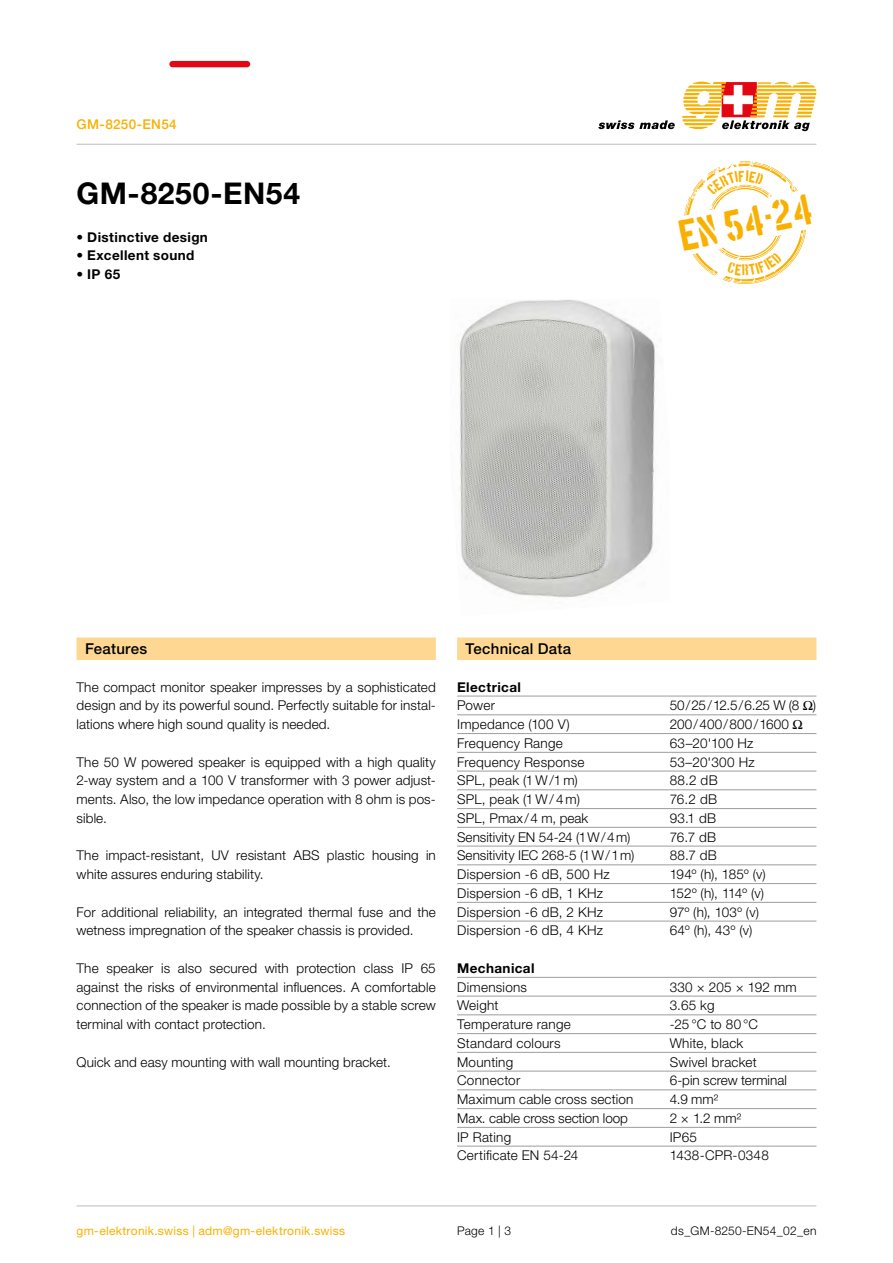
<style>
.page{position:relative;width:893px;height:1263px;background:#fff}
.page>*{position:absolute;margin:0;border:0;box-sizing:border-box;transform-origin:0 0}
.t1{font:34.35px "Boston Traffic";color:#f9b000}
.t2{font:700 30px "Helvetica Neue LT";letter-spacing:.02em;color:#000}
.t3{font:500 15px "Helvetica Neue LT";letter-spacing:.02em;color:#000}
.t4{font:300 13.5px/18.8px "Helvetica Neue LT";letter-spacing:.01em;color:#000;text-align:justify}
.t5{font:700 13.5px "Helvetica Neue LT";letter-spacing:.03em;color:#000}
.t6{font:300 13.5px "Helvetica Neue LT";letter-spacing:-.03em;color:#000}
.t7{font:500 13.5px "Helvetica Neue LT";letter-spacing:.025em;color:#f9b000}
.t8{font:12px "Helvetica Neue LT";letter-spacing:.02em;color:#f9b000}
.t9{font:300 12px "Helvetica Neue LT";letter-spacing:.02em;color:#000}
</style>
<div class="page">
<hr style="left:77px;top:1206px;width:739px;height:1px;background:#bcbcbc">
<svg style="left:682px;top:82px;width:134px;height:49px"></svg>
<svg style="left:598px;top:120px;width:77px;height:9px"></svg>
<hr style="left:77px;top:144px;width:739px;height:1px;background:#bcbcbc">
<img style="left:459px;top:300px;width:196px;height:298px">
<div style="left:169px;top:61px;width:81px;height:6px;background:#e30613;border-radius:3px"></div>
<div style="left:77px;top:637px;width:359px;height:23px;background:#fed892"></div>
<div style="left:457px;top:637px;width:359px;height:23px;background:#fed892"></div>
<hr style="left:457px;top:696px;width:359px;height:1px;background:#9d9d9c">
<hr style="left:457px;top:714px;width:359px;height:1px;background:#9d9d9c">
<hr style="left:457px;top:733px;width:359px;height:1px;background:#9d9d9c">
<hr style="left:457px;top:752px;width:359px;height:1px;background:#9d9d9c">
<hr style="left:457px;top:771px;width:359px;height:1px;background:#9d9d9c">
<hr style="left:457px;top:789px;width:359px;height:1px;background:#9d9d9c">
<hr style="left:457px;top:808px;width:359px;height:1px;background:#9d9d9c">
<hr style="left:457px;top:827px;width:359px;height:1px;background:#9d9d9c">
<hr style="left:457px;top:846px;width:359px;height:1px;background:#9d9d9c">
<hr style="left:457px;top:864px;width:359px;height:1px;background:#9d9d9c">
<hr style="left:457px;top:883px;width:359px;height:1px;background:#9d9d9c">
<hr style="left:457px;top:902px;width:359px;height:1px;background:#9d9d9c">
<hr style="left:457px;top:921px;width:359px;height:1px;background:#9d9d9c">
<hr style="left:457px;top:977px;width:359px;height:1px;background:#9d9d9c">
<hr style="left:457px;top:996px;width:359px;height:1px;background:#9d9d9c">
<hr style="left:457px;top:1014px;width:359px;height:1px;background:#9d9d9c">
<hr style="left:457px;top:1033px;width:359px;height:1px;background:#9d9d9c">
<hr style="left:457px;top:1052px;width:359px;height:1px;background:#9d9d9c">
<hr style="left:457px;top:1071px;width:359px;height:1px;background:#9d9d9c">
<hr style="left:457px;top:1089px;width:359px;height:1px;background:#9d9d9c">
<hr style="left:457px;top:1108px;width:359px;height:1px;background:#9d9d9c">
<hr style="left:457px;top:1127px;width:359px;height:1px;background:#9d9d9c">
<hr style="left:457px;top:1146px;width:359px;height:1px;background:#9d9d9c">
<svg style="left:684px;top:161px;width:114px;height:55px"></svg>
<svg style="left:693px;top:230px;width:113px;height:54px"></svg>
<p class="t7" style="left:77px;top:116px;width:102px">GM-8250-EN54</p>
<h2 class="t2" style="left:77px;top:175px;width:225px">GM-8250-EN54</h2>
<p class="t5" style="left:77px;top:228px;width:133px">• Distinctive design</p>
<p class="t5" style="left:77px;top:247px;width:119px">• Excellent sound</p>
<p class="t5" style="left:77px;top:266px;width:45px">• IP 65</p>
<h1 class="t1" style="left:678px;top:221px;width:137px;rotate:-12deg">EN 54-24</h1>
<p class="t3" style="left:85px;top:640px;width:64px">Features</p>
<p class="t4" style="left:77px;top:677px;width:361px">The compact monitor speaker impresses by a sophisticated design and by its powerful sound. Perfectly suitable for instal&shy;lations where high sound quality is needed.</p>
<p class="t4" style="left:77px;top:752px;width:361px">The 50 W powered speaker is equipped with a high quality 2-way system and a 100 V transformer with 3 power adjust&shy;ments. Also, the low impedance operation with 8 ohm is pos&shy;sible.</p>
<p class="t4" style="left:77px;top:846px;width:361px">The impact-resistant, UV resistant ABS plastic housing in white assures enduring stability.</p>
<p class="t4" style="left:77px;top:902px;width:361px">For additional reliability, an integrated thermal fuse and the wetness impregnation of the speaker chassis is provided.</p>
<p class="t4" style="left:77px;top:958px;width:361px">The speaker is also secured with protection class IP 65 against the risks of environmental influences. A comfortable connection of the speaker is made possible by a stable screw terminal with contact protection.</p>
<p class="t4" style="left:77px;top:1052px;width:316px">Quick and easy mounting with wall mounting bracket.</p>
<p class="t3" style="left:466px;top:640px;width:107px">Technical Data</p>
<p class="t5" style="left:457px;top:678px;width:65px">Electrical</p>
<p class="t4" style="left:457px;top:696px;width:39px">Power</p>
<p class="t4" style="left:670px;top:696px;width:148px">50/25/12.5/6.25 W (8 Ω)</p>
<p class="t4" style="left:457px;top:715px;width:114px">Impedance (100 V)</p>
<p class="t4" style="left:670px;top:715px;width:135px">200/400/800/1600 Ω</p>
<p class="t4" style="left:457px;top:733px;width:107px">Frequency Range</p>
<p class="t4" style="left:670px;top:733px;width:85px">63–20'100 Hz</p>
<p class="t4" style="left:457px;top:752px;width:129px">Frequency Response</p>
<p class="t4" style="left:670px;top:752px;width:86px">53–20'300 Hz</p>
<p class="t4" style="left:457px;top:771px;width:122px">SPL, peak (1W/1 m)</p>
<p class="t4" style="left:670px;top:771px;width:49px">88.2 dB</p>
<p class="t4" style="left:457px;top:790px;width:124px">SPL, peak (1W/ 4 m)</p>
<p class="t4" style="left:670px;top:790px;width:49px">76.2 dB</p>
<p class="t4" style="left:457px;top:808px;width:133px">SPL, Pmax/4 m, peak</p>
<p class="t4" style="left:670px;top:808px;width:48px">93.1 dB</p>
<p class="t4" style="left:457px;top:827px;width:175px">Sensitivity EN 54-24 (1W/4m)</p>
<p class="t4" style="left:670px;top:827px;width:48px">76.7 dB</p>
<p class="t4" style="left:457px;top:846px;width:179px">Sensitivity IEC 268-5 (1W/1m)</p>
<p class="t4" style="left:670px;top:846px;width:49px">88.7 dB</p>
<p class="t4" style="left:457px;top:865px;width:154px">Dispersion -6 dB, 500 Hz</p>
<p class="t4" style="left:670px;top:865px;width:97px">194º (h), 185º (v)</p>
<p class="t4" style="left:457px;top:883px;width:148px">Dispersion -6 dB, 1 KHz</p>
<p class="t6" style="left:670px;top:885px;width:96px">152º (h), 114º (v)</p>
<p class="t4" style="left:457px;top:902px;width:148px">Dispersion -6 dB, 2 KHz</p>
<p class="t4" style="left:670px;top:902px;width:91px">97º (h), 103º (v)</p>
<p class="t4" style="left:457px;top:921px;width:148px">Dispersion -6 dB, 4 KHz</p>
<p class="t4" style="left:670px;top:921px;width:84px">64º (h), 43º (v)</p>
<p class="t5" style="left:457px;top:960px;width:79px">Mechanical</p>
<p class="t4" style="left:457px;top:977px;width:72px">Dimensions</p>
<p class="t4" style="left:670px;top:977px;width:129px">330 × 205 × 192 mm</p>
<p class="t4" style="left:457px;top:996px;width:43px">Weight</p>
<p class="t4" style="left:670px;top:996px;width:46px">3.65 kg</p>
<p class="t4" style="left:457px;top:1015px;width:115px">Temperature range</p>
<p class="t4" style="left:670px;top:1015px;width:90px">-25 °C to 80 °C</p>
<p class="t4" style="left:457px;top:1033px;width:105px">Standard colours</p>
<p class="t4" style="left:670px;top:1033px;width:75px">White, black</p>
<p class="t4" style="left:457px;top:1052px;width:58px">Mounting</p>
<p class="t4" style="left:670px;top:1052px;width:89px">Swivel bracket</p>
<p class="t4" style="left:457px;top:1071px;width:65px">Connector</p>
<p class="t4" style="left:670px;top:1071px;width:119px">6-pin screw terminal</p>
<p class="t4" style="left:457px;top:1090px;width:178px">Maximum cable cross section</p>
<p class="t4" style="left:670px;top:1090px;width:50px">4.9 mm²</p>
<p class="t4" style="left:457px;top:1108px;width:172px">Max. cable cross section loop</p>
<p class="t4" style="left:670px;top:1108px;width:73px">2 × 1.2 mm²</p>
<p class="t4" style="left:457px;top:1127px;width:56px">IP Rating</p>
<p class="t4" style="left:670px;top:1127px;width:29px">IP65</p>
<p class="t4" style="left:457px;top:1146px;width:123px">Certificate EN 54-24</p>
<p class="t4" style="left:670px;top:1146px;width:101px">1438-CPR-0348</p>
<p class="t8" style="left:77px;top:1224px;width:270px">gm-elektronik.swiss | adm@gm-elektronik.swiss</p>
<p class="t9" style="left:457px;top:1224px;width:56px">Page 1 | 3</p>
<p class="t9" style="left:671px;top:1224px;width:147px">ds_GM-8250-EN54_02_en</p>
</div>
